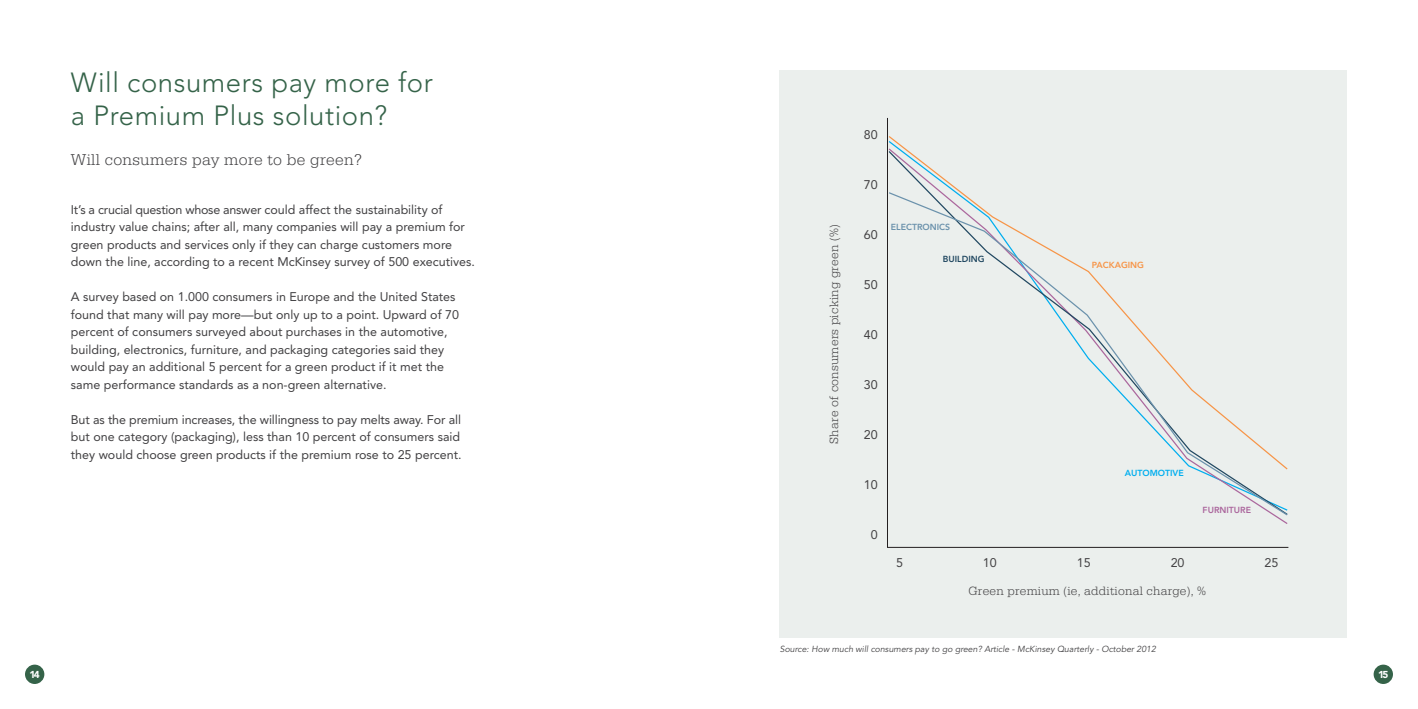
<style>
.page{position:relative;width:1418px;height:709px;background:#fff}
.page>*{position:absolute;margin:0;border:0;box-sizing:border-box;transform-origin:0 0}
.t1{font:300 27.5px/33.8px "Avenir";letter-spacing:.02em;color:#356349}
.t2{font:300 16.25px "Egyptian 505 EF";letter-spacing:.02em;color:#414042}
.t3{font:12.5px/17.5px "Avenir";color:#414042}
.t4{font:300 12.5px "Egyptian 505 EF";letter-spacing:.02em;color:#414042}
.t5{font:900 10px "Avenir";color:#fff}
.t6{font:italic 8.75px "Avenir";color:#414042}
.t7{font:800 8.75px "Avenir";color:#6b92ac}
.t8{font:800 8.75px "Avenir";color:#00aeef}
.t9{font:800 8.75px "Avenir";color:#f79548}
.t10{font:800 8.75px "Avenir";color:#ab679d}
.t11{font:800 8.75px "Avenir";color:#214861}
</style>
<div class="page">
<div style="left:780px;top:71px;width:566px;height:567px;background:#ebefed"></div>
<hr style="left:887px;top:118px;width:1px;height:429px;background:#231f20">
<hr style="left:887px;top:547px;width:401px;height:1px;background:#231f20">
<svg style="left:889px;top:191px;width:399px;height:325px"></svg>
<div style="left:1373px;top:664px;width:19px;height:20px;background:#356349;border-radius:50%"></div>
<div style="left:25px;top:664px;width:19px;height:20px;background:#356349;border-radius:50%"></div>
<h1 class="t1" style="left:71px;top:65px;width:363px">Will consumers pay more for a Premium Plus solution?</h1>
<h2 class="t2" style="left:71px;top:150px;width:292px">Will consumers pay more to be green?</h2>
<p class="t3" style="left:71px;top:201px;width:405px">It’s a crucial question whose answer could affect the sustainability of industry value chains; after all, many companies will pay a premium for green products and services only if they can charge customers more down the line, according to a recent McKinsey survey of 500 executives.</p>
<p class="t3" style="left:71px;top:288px;width:389px">A survey based on 1.000 consumers in Europe and the United States found that many will pay more—but only up to a point. Upward of 70 percent of consumers surveyed about purchases in the automotive, building, electronics, furniture, and packaging categories said they would pay an additional 5 percent for a green product if it met the same performance standards as a non-green alternative.</p>
<p class="t3" style="left:71px;top:411px;width:392px;text-align:justify">But as the premium increases, the willingness to pay melts away. For all but one category (packaging), less than 10 percent of consumers said they would choose green products if the premium rose to 25 percent.</p>
<p class="t3" style="left:863px;top:126px;width:15px">80</p>
<p class="t4" style="left:827px;top:444px;width:221px;rotate:-90deg">Share of consumers picking green (%)</p>
<p class="t3" style="left:863px;top:176px;width:15px">70</p>
<p class="t3" style="left:863px;top:226px;width:15px">60</p>
<p class="t3" style="left:863px;top:276px;width:15px">50</p>
<p class="t7" style="left:890px;top:221px;width:61px">ELECTRONICS</p>
<p class="t11" style="left:942px;top:253px;width:43px">BUILDING</p>
<p class="t3" style="left:863px;top:326px;width:15px">40</p>
<p class="t3" style="left:863px;top:376px;width:15px">30</p>
<p class="t9" style="left:1091px;top:260px;width:54px">PACKAGING</p>
<p class="t3" style="left:863px;top:426px;width:15px">20</p>
<p class="t3" style="left:863px;top:476px;width:15px">10</p>
<p class="t3" style="left:870px;top:526px;width:8px">0</p>
<p class="t8" style="left:1124px;top:468px;width:60px">AUTOMOTIVE</p>
<p class="t10" style="left:1202px;top:504px;width:50px">FURNITURE</p>
<p class="t3" style="left:896px;top:554px;width:8px">5</p>
<p class="t3" style="left:982px;top:554px;width:15px">10</p>
<p class="t3" style="left:1076px;top:554px;width:15px">15</p>
<p class="t3" style="left:1170px;top:554px;width:15px">20</p>
<p class="t3" style="left:1264px;top:554px;width:15px">25</p>
<p class="t4" style="left:968px;top:584px;width:239px">Green premium (ie, additional charge), %</p>
<p class="t6" style="left:780px;top:644px;width:377px">Source: How much will consumers pay to go green? Article - McKinsey Quarterly - October 2012</p>
<p class="t5" style="left:30px;top:668px;width:12px">14</p>
<p class="t5" style="left:1378px;top:668px;width:12px">15</p>
</div>
